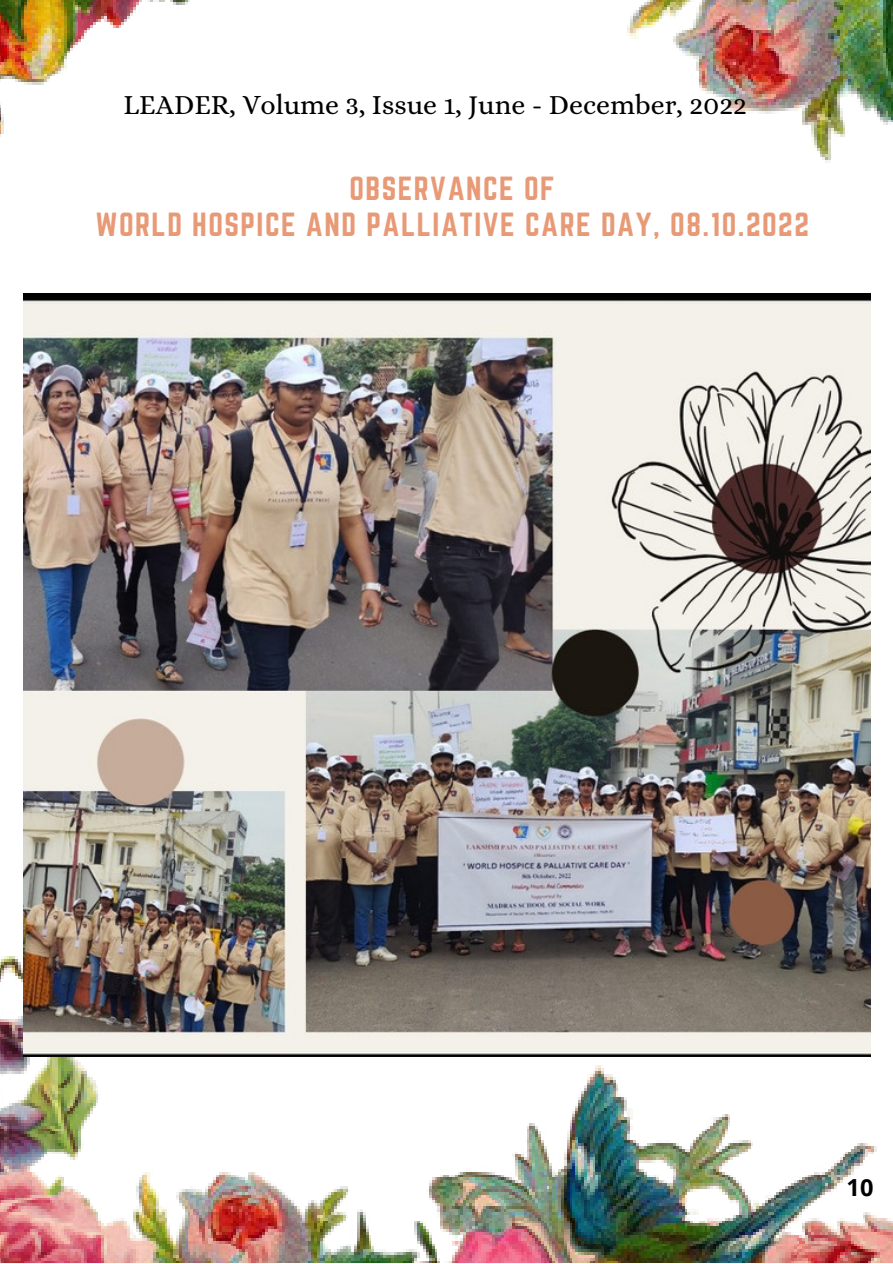
<style>
.page{position:relative;width:893px;height:1264px;background:#fff}
.page>*{position:absolute;margin:0;border:0;box-sizing:border-box;transform-origin:0 0}
.t1{font:29.25px/36px "Norwester";letter-spacing:.05em;color:#e89976;text-align:center}
.t2{font:27.9px "Alice";color:#000}
.t3{font:700 23.55px "Open Sans";color:#000}
</style>
<div class="page">
<img style="left:0;top:0;width:892px;height:1262px">
<img style="left:23px;top:293px;width:846px;height:763px">
<p class="t2" style="left:123px;top:89px;width:625px">LEADER, Volume 3, Issue 1, June - December, 2022</p>
<p class="t1" style="left:95px;top:170px;width:715px">OBSERVANCE OF<br>WORLD HOSPICE AND PALLIATIVE CARE DAY, 08.10.2022</p>
<p class="t3" style="left:846px;top:1170px;width:28px">10</p>
</div>
